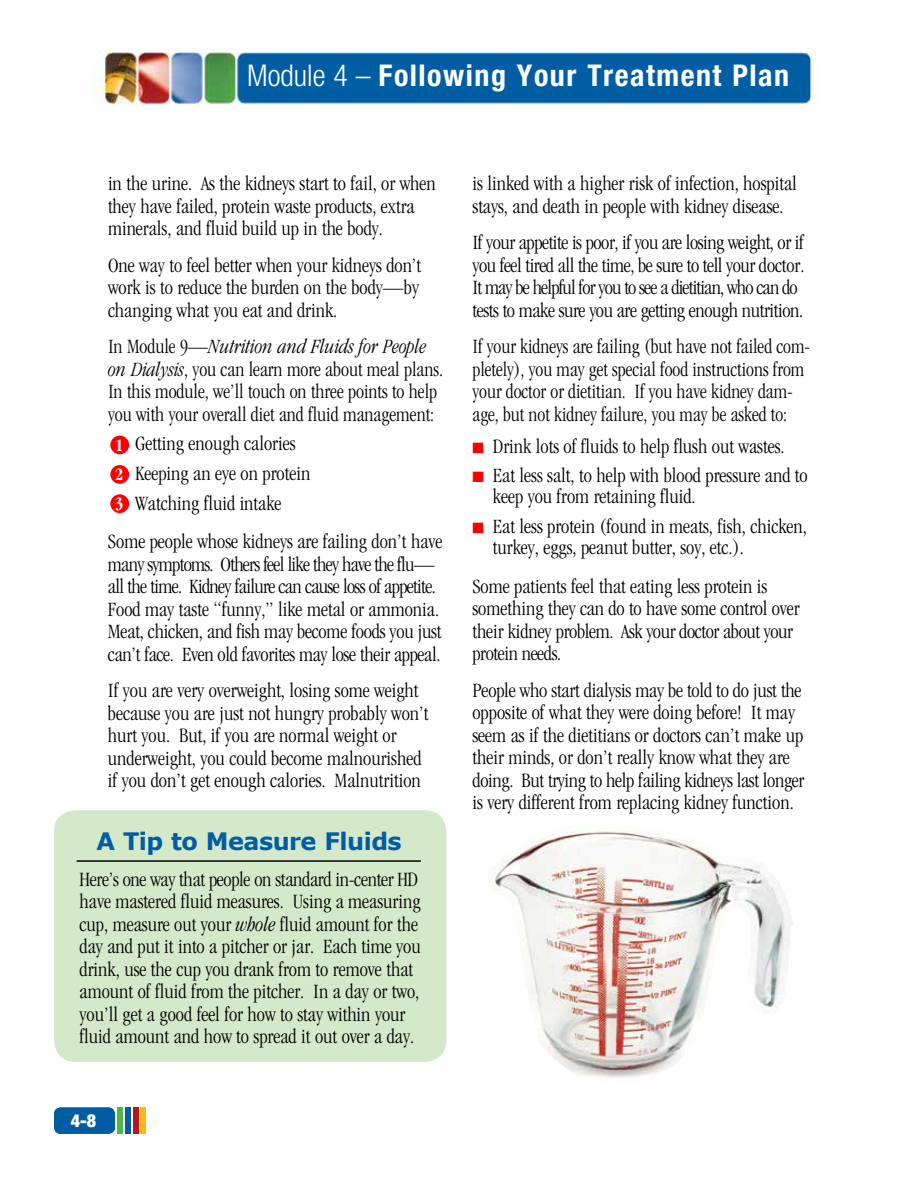
<style>
.page{position:relative;width:918px;height:1188px;background:#fff}
.page>*{position:absolute;margin:0;border:0;box-sizing:border-box;transform-origin:0 0}
.t1{font:700 condensed 30px "Helvetica Neue LT Std";letter-spacing:.05em;color:#fff}
.t2{font:300 condensed 30px "Helvetica Neue LT Std";color:#fff}
.t3{font:700 24px "Verdana";letter-spacing:-.025em;color:#005da4}
.t4{font:300 condensed 21px/22.5px "ITC Garamond Std";color:#000}
.t5{font:300 condensed 21px/22.5px "ITC Garamond Std";letter-spacing:-.02em;color:#000}
.t6{font:300 condensed 21px/22.5px "ITC Garamond Std";color:#000;scale:.96 1}
.t7{font:900 condensed 18px "Helvetica Neue LT Std";color:#fff}
.t8{font:700 condensed 18px "ITC Garamond Std";color:#fff}
.s1{font-weight:300}
.s2{font-style:italic}
.s3{color:#f00}
</style>
<div class="page">
<div style="left:110px;top:494px;width:19px;height:19px;background:#f00;border-radius:50%"></div>
<div style="left:110px;top:465px;width:19px;height:19px;background:#f00;border-radius:50%"></div>
<div style="left:110px;top:436px;width:19px;height:18px;background:#f00;border-radius:50%"></div>
<img style="left:100px;top:52px;width:715px;height:52px">
<div style="left:54px;top:1108px;width:61px;height:26px;background:#005da4;border-radius:7px"></div>
<div style="left:118px;top:1107px;width:5px;height:27px;background:#50b848"></div>
<div style="left:126px;top:1107px;width:5px;height:27px;background:#005da4"></div>
<div style="left:141px;top:1107px;width:5px;height:27px;background:#fdb913"></div>
<div style="left:133px;top:1107px;width:5px;height:27px;background:#ba141a"></div>
<img style="left:493px;top:830px;width:300px;height:248px">
<div style="left:54px;top:810px;width:392px;height:252px;background:#d3e9ca;border-radius:22px"></div>
<hr style="left:77px;top:860px;width:344px;height:2px;background:#000">
<h1 class="t1" style="left:247px;top:57px;width:543px"><span class="s1">Module 4 –</span> Following Your Treatment Plan</h1>
<h1 class="t2" style="left:311px;top:60px;width:14px">e</h1>
<p class="t4" style="left:108px;top:173px;width:329px">in the urine. As the kidneys start to fail, or when they have failed, protein waste products, extra minerals, and fluid build up in the body.</p>
<p class="t4" style="left:108px;top:254px;width:315px;text-align:justify">One way to feel better when your kidneys don’t work is to reduce the burden on the body—by changing what you eat and drink.</p>
<p class="t4" style="left:108px;top:336px;width:337px">In Module 9—<span class="s2">Nutrition and Fluids for People on Dialysis</span>, you can learn more about meal plans.<br>In this module, we’ll touch on three points to help you with your overall diet and fluid management:</p>
<p class="t4" style="left:135px;top:429px;width:177px;line-height:29.7px">Getting enough calories<br>Keeping an eye on protein<br>Watching fluid intake</p>
<p class="t4" style="left:108px;top:531px;width:336px">Some people whose kidneys are failing don’t have many symptoms. Others feel like they have the flu— all the time. Kidney failure can cause loss of appetite.<br>Food may taste “funny,” like metal or ammonia.<br>Meat, chicken, and fish may become foods you just can’t face. Even old favorites may lose their appeal.</p>
<p class="t4" style="left:108px;top:680px;width:322px">If you are very overweight, losing some weight because you are just not hungry probably won’t hurt you. But, if you are normal weight or underweight, you could become malnourished if you don’t get enough calories. Malnutrition</p>
<p class="t8" style="left:115px;top:435px;width:10px">1</p>
<p class="t8" style="left:115px;top:464px;width:10px">2</p>
<p class="t8" style="left:115px;top:494px;width:10px">3</p>
<p class="t3" style="left:96px;top:825px;width:307px">A Tip to Measure Fluids</p>
<p class="t4" style="left:80px;top:868px;width:343px">Here’s one way that people on standard in-center HD have mastered fluid measures. Using a measuring cup, measure out your <span class="s2">whole</span> fluid amount for the day and put it into a pitcher or jar. Each time you drink, use the cup you drank from to remove that amount of fluid from the pitcher. In a day or two, you’ll get a good feel for how to stay within your fluid amount and how to spread it out over a day.</p>
<p class="t7" style="left:71px;top:1110px;width:27px">4-8</p>
<p class="t7" style="left:60px;top:1111px;width:48px">4-&lt;#&gt;</p>
<p class="t4" style="left:472px;top:172px;width:326px">is linked with a higher risk of infection, hospital stays, and death in people with kidney disease.</p>
<p class="t5" style="left:472px;top:231px;width:333px">If your appetite is poor, if you are losing weight, or if you feel tired all the time, be sure to tell your doctor.<br>It may be helpful for you to see a dietitian, who can do tests to make sure you are getting enough nutrition.</p>
<p class="t6" style="left:472px;top:336px;width:353px">If your kidneys are failing (but have not failed com&shy;pletely), you may get special food instructions from your doctor or dietitian. If you have kidney dam&shy;age, but not kidney failure, you may be asked to:</p>
<p class="t4" style="left:472px;top:435px;width:314px"><span class="s3">■</span> Drink lots of fluids to help flush out wastes.</p>
<p class="t4" style="left:493px;top:465px;width:316px;line-height:21px;text-indent:-20px"><span class="s3">■</span> Eat less salt, to help with blood pressure and to keep you from retaining fluid.</p>
<p class="t4" style="left:493px;top:516px;width:316px;line-height:21px;text-indent:-20px"><span class="s3">■</span> Eat less protein (found in meats, fish, chicken, turkey, eggs, peanut butter, soy, etc.).</p>
<p class="t4" style="left:472px;top:575px;width:329px">Some patients feel that eating less protein is something they can do to have some control over their kidney problem. Ask your doctor about your protein needs.</p>
<p class="t4" style="left:472px;top:679px;width:334px">People who start dialysis may be told to do just the opposite of what they were doing before! It may seem as if the dietitians or doctors can’t make up their minds, or don’t really know what they are doing. But trying to help failing kidneys last longer is very different from replacing kidney function.</p>
</div>
